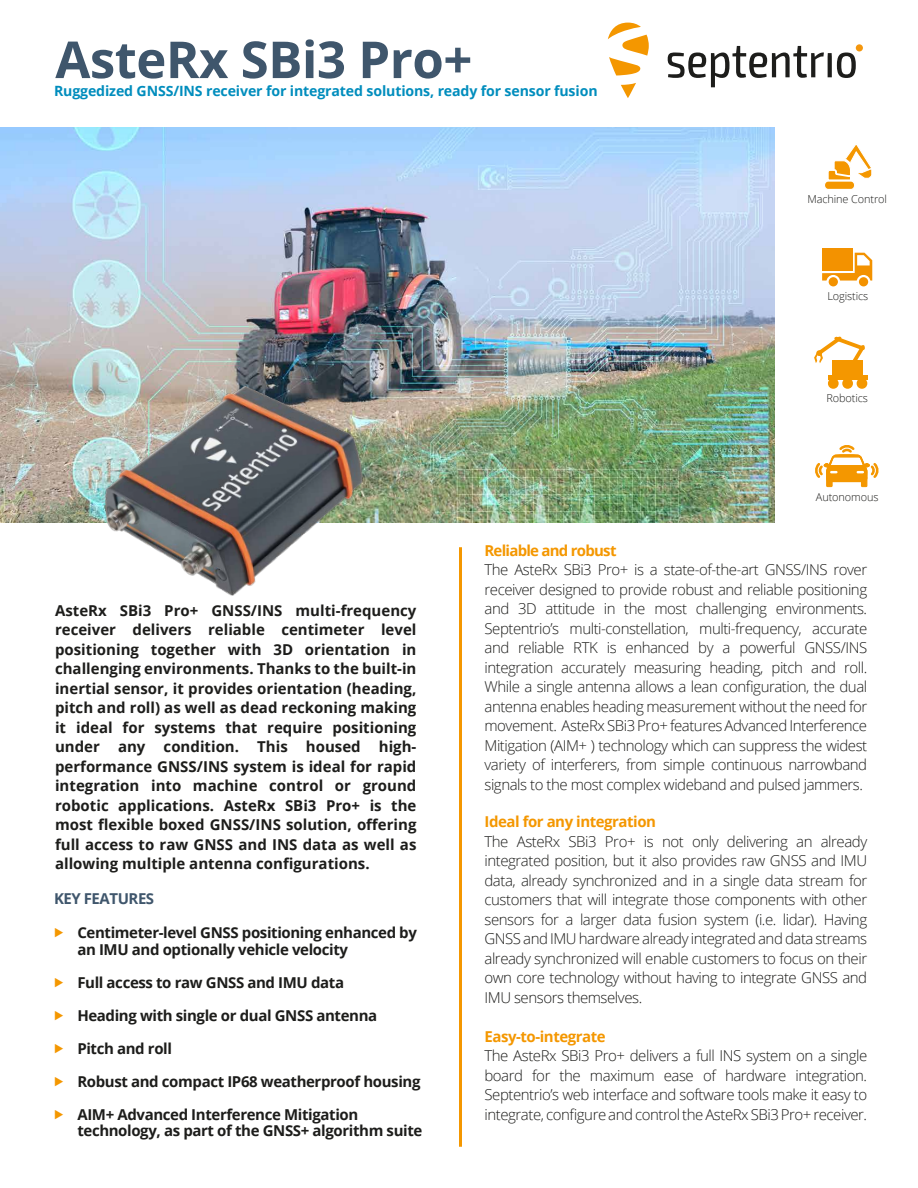
<style>
.page{position:relative;width:918px;height:1188px;background:#fff}
.page>*{position:absolute;margin:0;border:0;box-sizing:border-box;transform-origin:0 0}
.t1{font:700 51px "Open Sans";letter-spacing:-.01em;color:#3f566c}
.t2{font:300 15px/19.5px "Open Sans";letter-spacing:-.03em;color:#1d1d1b;text-align:justify}
.t3{font:700 15px/19.5px "Open Sans";letter-spacing:-.025em;color:#1d1d1b}
.t4{font:700 15px "Open Sans";letter-spacing:-.03em;color:#f49700}
.t5{font:700 15px "Open Sans";letter-spacing:-.05em;color:#f49700}
.t6{font:700 15px "Open Sans";letter-spacing:-.03em;color:#3f566c}
.t7{font:700 14.1px "Open Sans";letter-spacing:-.01em;color:#008dbd}
.t8{font:300 10.95px "Open Sans";letter-spacing:-.01em;color:#1d1d1b}
</style>
<div class="page">
<img style="left:0;top:127px;width:775px;height:395px">
<hr style="left:459px;top:547px;width:3px;height:600px;background:#f49700">
<svg style="left:608px;top:23px;width:41px;height:53px"></svg>
<svg style="left:621px;top:83px;width:15px;height:15px"></svg>
<div style="left:856px;top:44px;width:7px;height:7px;background:#f4970e;border-radius:50%"></div>
<svg style="left:668px;top:46px;width:188px;height:41px"></svg>
<div style="left:828px;top:375px;width:39px;height:5px;background:#f49700"></div>
<div style="left:858px;top:380px;width:8px;height:7px;background:#f49700;border-radius:50%"></div>
<div style="left:857px;top:378px;width:10px;height:11px;border:3px solid #f49700;border-radius:50%"></div>
<div style="left:830px;top:380px;width:7px;height:7px;background:#f49700;border-radius:50%"></div>
<div style="left:828px;top:378px;width:11px;height:11px;border:3px solid #f49700;border-radius:50%"></div>
<div style="left:832px;top:360px;width:31px;height:15px;background:#f49700"></div>
<div style="left:844px;top:380px;width:7px;height:7px;background:#f49700;border-radius:50%"></div>
<div style="left:842px;top:378px;width:11px;height:11px;border:3px solid #f49700;border-radius:50%"></div>
<svg style="left:814px;top:336px;width:51px;height:27px"></svg>
<svg style="left:822px;top:253px;width:50px;height:28px"></svg>
<svg style="left:828px;top:276px;width:11px;height:12px"></svg>
<div style="left:826px;top:275px;width:14px;height:14px;border:2px solid #fff;border-radius:50%"></div>
<div style="left:858px;top:276px;width:11px;height:12px;background:#f39200;border-radius:50%"></div>
<div style="left:857px;top:275px;width:13px;height:14px;border:2px solid #fff;border-radius:50%"></div>
<div style="left:822px;top:248px;width:30px;height:23px;background:#f39200"></div>
<div style="left:824px;top:181px;width:31px;height:8px;background:#f49700;border-radius:4px"></div>
<div style="left:824px;top:181px;width:31px;height:9px;border:1px solid #fff;border-radius:4px"></div>
<svg style="left:828px;top:145px;width:44px;height:35px"></svg>
<svg style="left:815px;top:445px;width:63px;height:43px"></svg>
<img style="left:61px;top:327px;width:347px;height:269px">
<h1 class="t1" style="left:55px;top:24px;width:419px">AsteRx SBi3 Pro+</h1>
<p class="t7" style="left:54px;top:81px;width:545px">Ruggedized GNSS/INS receiver for integrated solutions, ready for sensor fusion</p>
<p class="t8" style="left:807px;top:192px;width:81px">Machine Control</p>
<p class="t8" style="left:827px;top:289px;width:42px">Logistics</p>
<p class="t8" style="left:826px;top:391px;width:43px">Robotics</p>
<p class="t8" style="left:816px;top:489px;width:64px">Autonomous</p>
<p class="t3" style="left:55px;top:600px;width:363px;text-align:justify">AsteRx SBi3 Pro+ GNSS/INS multi-frequency receiver delivers reliable centimeter level positioning together with 3D orientation in challenging environments. Thanks to the built-in inertial sensor, it provides orientation (heading, pitch and roll) as well as dead reckoning making it ideal for systems that require positioning under any condition. This housed high&shy;performance GNSS/INS system is ideal for rapid integration into machine control or ground robotic applications. AsteRx SBi3 Pro+ is the most flexible boxed GNSS/INS solution, offering full access to raw GNSS and INS data as well as allowing multiple antenna configurations.</p>
<p class="t6" style="left:54px;top:888px;width:102px">KEY FEATURES</p>
<p class="t3" style="left:77px;top:924px;width:341px;line-height:16.5px">Centimeter-level GNSS positioning enhanced by an IMU and optionally vehicle velocity</p>
<p class="t3" style="left:77px;top:972px;width:268px">Full access to raw GNSS and IMU data</p>
<p class="t3" style="left:77px;top:998px;width:301px;line-height:33px">Heading with single or dual GNSS antenna<br>Pitch and roll</p>
<p class="t3" style="left:77px;top:1071px;width:345px">Robust and compact IP68 weatherproof housing</p>
<p class="t3" style="left:77px;top:1106px;width:346px;line-height:16.5px">AIM+ Advanced Interference Mitigation technology, as part of the GNSS+ algorithm suite</p>
<p class="t5" style="left:485px;top:539px;width:134px">Reliable and robust</p>
<p class="t2" style="left:485px;top:559px;width:384px">The AsteRx SBi3 Pro+ is a state-of-the-art GNSS/INS rover receiver designed to provide robust and reliable positioning and 3D attitude in the most challenging environments.<br>Septentrio’s multi-constellation, multi-frequency, accurate and reliable RTK is enhanced by a powerful GNSS/INS integration accurately measuring heading, pitch and roll.<br>While a single antenna allows a lean configuration, the dual antenna enables heading measurement without the need for movement. AsteRx SBi3 Pro+ features Advanced Interference Mitigation (AIM+ ) technology which can suppress the widest variety of interferers, from simple continuous narrowband signals to the most complex wideband and pulsed jammers.</p>
<p class="t4" style="left:485px;top:811px;width:173px">Ideal for any integration</p>
<p class="t2" style="left:485px;top:831px;width:384px">The AsteRx SBi3 Pro+ is not only delivering an already integrated position, but it also provides raw GNSS and IMU data, already synchronized and in a single data stream for customers that will integrate those components with other sensors for a larger data fusion system (i.e. lidar). Having GNSS and IMU hardware already integrated and data streams already synchronized will enable customers to focus on their own core technology without having to integrate GNSS and IMU sensors themselves.</p>
<p class="t4" style="left:485px;top:1025px;width:123px">Easy-to-integrate</p>
<p class="t2" style="left:485px;top:1045px;width:384px">The AsteRx SBi3 Pro+ delivers a full INS system on a single board for the maximum ease of hardware integration.<br>Septentrio’s web interface and software tools make it easy to integrate, configure and control the AsteRx SBi3 Pro+ receiver.</p>
</div>
